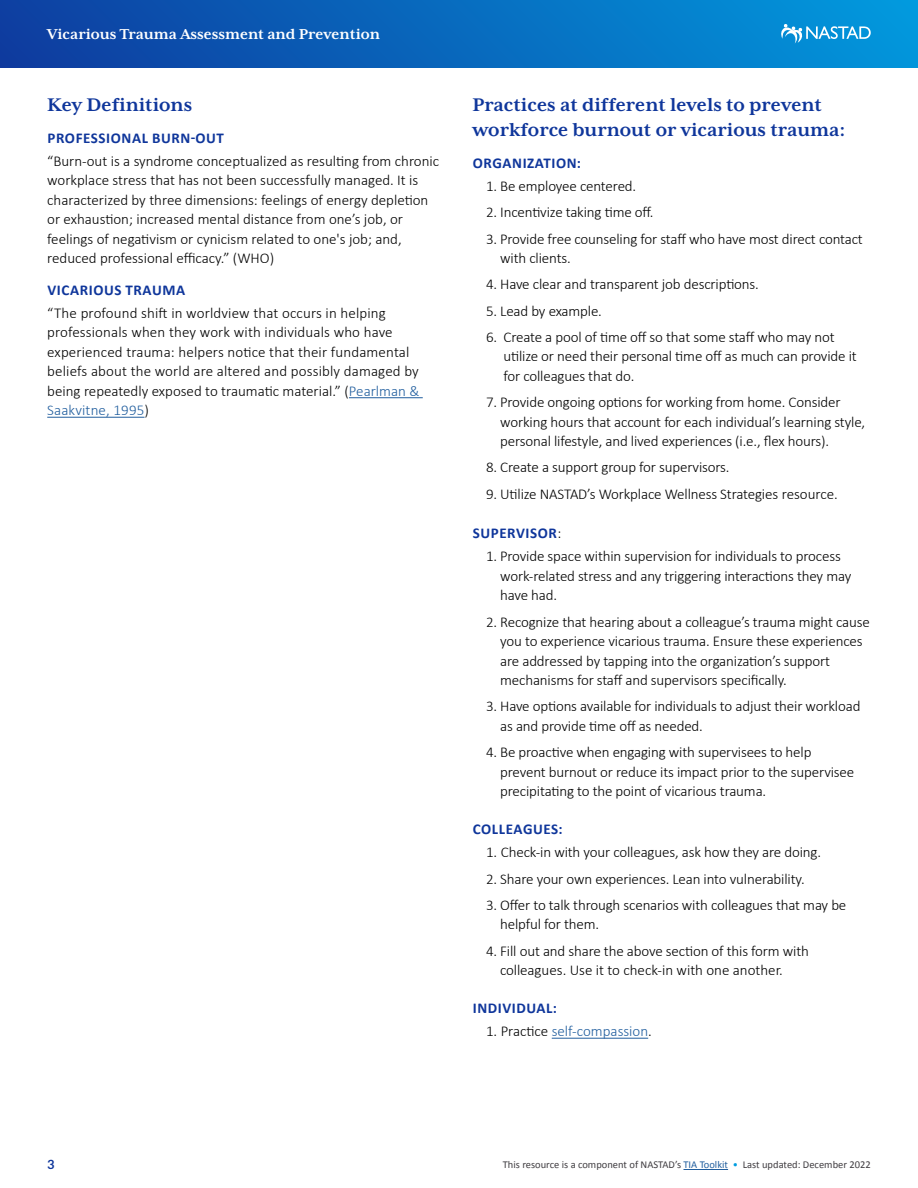
<style>
.page{position:relative;width:918px;height:1188px;background:#fff}
.page>*{position:absolute;margin:0;border:0;box-sizing:border-box;transform-origin:0 0}
.t1{font:700 21px/25.2px "Mrs Eaves XL Serif OT";color:#0f369b}
.t2{font:700 16.5px "Mrs Eaves XL Serif OT";color:#fff}
.t3{font:300 15px/19.5px "Calibri";letter-spacing:-.01em;color:#000}
.t4{font:300 15px/19.5px "Calibri";letter-spacing:.01em;color:#000}
.t5{font:700 15px "Calibri";letter-spacing:.04em;color:#0f369b}
.t6{font:300 15px "Calibri";color:#215e9e}
.t7{font:700 12.75px "Lato";color:#0f369b}
.t8{font:10.5px "Calibri";color:#403d41}
.s1{color:#215e9e}
.s2{font-weight:300;color:#000}
.s3{color:#000}
.s4{color:#019de0}
</style>
<div class="page">
<div style="left:0;top:0;width:918px;height:68px;background:linear-gradient(to right,#0e3c9f,#0298dc)"></div>
<hr style="left:684px;top:1169px;width:44px;height:1px;background:#215e9e">
<svg style="left:781px;top:24px;width:90px;height:20px;background:#40aae0"></svg>
<hr style="left:349px;top:397px;width:74px;height:1px;background:#215e9e">
<hr style="left:47px;top:417px;width:98px;height:1px;background:#215e9e">
<hr style="left:552px;top:1038px;width:96px;height:1px;background:#215e9e">
<p class="t2" style="left:47px;top:25px;width:334px">Vicarious Trauma Assessment and Prevention</p>
<p class="t1" style="left:47px;top:93px;width:146px">Key Definitions</p>
<p class="t5" style="left:48px;top:127px;width:178px">PROFESSIONAL BURN-OUT</p>
<p class="t3" style="left:47px;top:151px;width:394px">“Burn-out is a syndrome conceptualized as resulting from chronic workplace stress that has not been successfully managed. It is characterized by three dimensions: feelings of energy depletion or exhaustion; increased mental distance from one’s job, or feelings of negativism or cynicism related to one's job; and, reduced professional efficacy.” (WHO)</p>
<p class="t5" style="left:48px;top:279px;width:139px">VICARIOUS TRAUMA</p>
<p class="t4" style="left:47px;top:303px;width:374px">“The profound shift in worldview that occurs in helping professionals when they work with individuals who have experienced trauma: helpers notice that their fundamental beliefs about the world are altered and possibly damaged by being repeatedly exposed to traumatic material.” (<span class="s1">Pearlman &amp; Saakvitne, 1995</span>)</p>
<p class="t1" style="left:472px;top:93px;width:374px">Practices at different levels to prevent workforce burnout or vicarious trauma:</p>
<p class="t5" style="left:473px;top:152px;width:110px">ORGANIZATION:</p>
<p class="t3" style="left:486px;top:176px;width:152px">1. Be employee centered.</p>
<p class="t3" style="left:486px;top:202px;width:169px">2. Incentivize taking time off.</p>
<p class="t3" style="left:500px;top:229px;width:364px;text-indent:-14px">3. Provide free counseling for staff who have most direct contact with clients.</p>
<p class="t3" style="left:486px;top:274px;width:274px">4. Have clear and transparent job descriptions.</p>
<p class="t3" style="left:486px;top:301px;width:117px">5. Lead by example.</p>
<p class="t3" style="left:503px;top:327px;width:355px;text-indent:-17px">6. Create a pool of time off so that some staff who may not utilize or need their personal time off as much can provide it for colleagues that do.</p>
<p class="t3" style="left:500px;top:392px;width:367px;text-indent:-14px">7. Provide ongoing options for working from home. Consider working hours that account for each individual’s learning style, personal lifestyle, and lived experiences (i.e., flex hours).</p>
<p class="t3" style="left:486px;top:457px;width:245px">8. Create a support group for supervisors.</p>
<p class="t3" style="left:486px;top:484px;width:353px">9. Utilize NASTAD’s Workplace Wellness Strategies resource.</p>
<p class="t5" style="left:473px;top:523px;width:90px">SUPERVISOR<span class="s2">:</span></p>
<p class="t3" style="left:500px;top:546px;width:353px;text-indent:-14px">1. Provide space within supervision for individuals to process work-related stress and any triggering interactions they may have had.</p>
<p class="t3" style="left:500px;top:612px;width:371px;text-indent:-14px">2. Recognize that hearing about a colleague’s trauma might cause you to experience vicarious trauma. Ensure these experiences are addressed by tapping into the organization’s support mechanisms for staff and supervisors specifically.</p>
<p class="t3" style="left:500px;top:696px;width:362px;text-indent:-14px">3. Have options available for individuals to adjust their workload as and provide time off as needed.</p>
<p class="t3" style="left:500px;top:742px;width:356px;text-indent:-14px">4. Be proactive when engaging with supervisees to help prevent burnout or reduce its impact prior to the supervisee precipitating to the point of vicarious trauma.</p>
<p class="t5" style="left:473px;top:819px;width:92px">COLLEAGUES:</p>
<p class="t3" style="left:486px;top:842px;width:337px">1. Check-in with your colleagues, ask how they are doing.</p>
<p class="t3" style="left:486px;top:869px;width:320px">2. Share your own experiences. Lean into vulnerability.</p>
<p class="t3" style="left:500px;top:895px;width:348px;text-indent:-14px">3. Offer to talk through scenarios with colleagues that may be helpful for them.</p>
<p class="t3" style="left:500px;top:941px;width:310px;text-indent:-14px">4. Fill out and share the above section of this form with colleagues. Use it to check-in with one another.</p>
<p class="t5" style="left:473px;top:998px;width:86px">INDIVIDUAL:</p>
<p class="t6" style="left:486px;top:1022px;width:167px"><span class="s3">1. Practice</span> self-compassion<span class="s3">.</span></p>
<p class="t7" style="left:47px;top:1157px;width:9px">3</p>
<p class="t8" style="left:503px;top:1158px;width:369px">This resource is a component of NASTAD’s <span class="s1">TIA Toolkit</span> <span class="s4">•</span> Last updated: December 2022</p>
</div>
